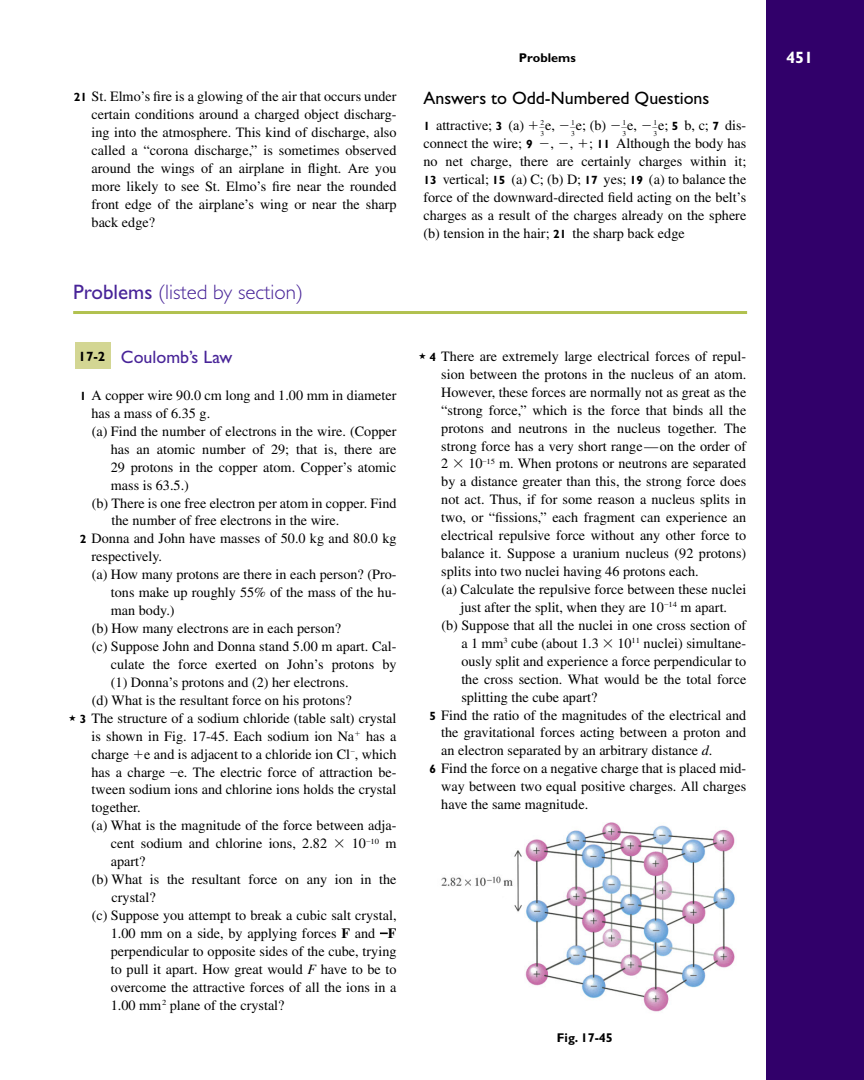
<style>
.page{position:relative;width:864px;height:1080px;background:#fff}
.page>*{position:absolute;margin:0;border:0;box-sizing:border-box;transform-origin:0 0}
.t1{font:300 20.85px "Gill Sans Std";color:#482498}
.t2{font:18px "Gill Sans Std";color:#000}
.t3{font:18px "Gill Sans Std";color:#482498}
.t4{font:700 16.5px "Gill Sans Std";color:#fff}
.t5{font:14.25px/18px "Times";color:#000;text-align:justify}
.t6{font:700 13.5px "Gill Sans Std";color:#000}
.t7{font:700 12.75px "Gill Sans Std";color:#000}
.t8{font:7.5px "Times";color:#000}
.s1{font-family:"Gill Sans Std";font-weight:700;font-size:12px}
.s2{font-size:14.25px}
.s3{font-weight:400}
.s4{font-weight:700}
.s5{font-style:italic}
</style>
<div class="page">
<div style="left:766px;top:0;width:98px;height:1080px;background:#31006a"></div>
<div style="left:75px;top:342px;width:36px;height:27px;background:#d3d693"></div>
<hr style="left:73px;top:311px;width:674px;height:3px;background:#b1c14f">
<img style="left:441px;top:822px;width:294px;height:190px">
<p class="t7" style="left:519px;top:53px;width:59px">Problems</p>
<p class="t5" style="left:92px;top:89px;width:307px;text-indent:-18px"><span class="s1">21</span> St. Elmo’s fire is a glowing of the air that occurs under certain conditions around a charged object discharg&shy;ing into the atmosphere. This kind of discharge, also called a “corona discharge,” is sometimes observed around the wings of an airplane in flight. Are you more likely to see St. Elmo’s fire near the rounded front edge of the airplane’s wing or near the sharp back edge?</p>
<p class="t2" style="left:424px;top:91px;width:287px">Answers to Odd-Numbered Questions</p>
<p class="t5" style="left:424px;top:118px;width:122px"><span class="s1">1</span> attractive; <span class="s1">3</span> (a) <sup>2</sup></p>
<p class="t8" style="left:540px;top:125px;width:36px">3<span class="s2">e,</span> 1</p>
<p class="t5" style="left:571px;top:118px;width:57px"><sub>3</sub>e; (b) <sup>1</sup></p>
<p class="t8" style="left:623px;top:125px;width:36px">3<span class="s2">e,</span> 1</p>
<p class="t5" style="left:653px;top:118px;width:94px"><sub>3</sub>e; <span class="s1">5</span> b, c; <span class="s1">7</span> dis-</p>
<p class="t5" style="left:424px;top:136px;width:324px;text-indent:127px">, , ; <span class="s1">11</span> Although the body has no net charge, there are certainly charges within it; <span class="s1">13</span> vertical; <span class="s1">15</span> (a) C; (b) D; <span class="s1">17</span> yes; <span class="s1">19</span> (a) to balance the force of the downward-directed field acting on the belt’s charges as a result of the charges already on the sphere (b) tension in the hair; <span class="s1">21</span> the sharp back edge</p>
<p class="t5" style="left:424px;top:136px;width:111px">connect the wire; <span class="s1">9</span></p>
<h1 class="t1" style="left:73px;top:284px;width:231px"><span class="s3">Problems</span> (listed by section)</h1>
<p class="t3" style="left:121px;top:350px;width:113px">Coulomb’s Law</p>
<p class="t5" style="left:80px;top:388px;width:318px"><span class="s1">1</span> A copper wire 90.0 cm long and 1.00 mm in diameter</p>
<p class="t5" style="left:92px;top:406px;width:120px">has a mass of 6.35 g.</p>
<p class="t5" style="left:92px;top:423px;width:306px">(a) Find the number of electrons in the wire. (Copper</p>
<p class="t5" style="left:111px;top:441px;width:287px">has an atomic number of 29; that is, there are</p>
<p class="t5" style="left:111px;top:459px;width:287px">29 protons in the copper atom. Copper’s atomic</p>
<p class="t5" style="left:111px;top:477px;width:80px">mass is 63.5.)</p>
<p class="t5" style="left:92px;top:495px;width:306px">(b) There is one free electron per atom in copper. Find</p>
<p class="t5" style="left:112px;top:513px;width:229px">the number of free electrons in the wire.</p>
<p class="t5" style="left:80px;top:531px;width:318px"><span class="s1">2</span> Donna and John have masses of 50.0 kg and 80.0 kg</p>
<p class="t5" style="left:92px;top:549px;width:72px">respectively.</p>
<p class="t5" style="left:92px;top:567px;width:306px">(a) How many protons are there in each person? (Pro-</p>
<p class="t5" style="left:111px;top:585px;width:287px">tons make up roughly 55% of the mass of the hu-</p>
<p class="t5" style="left:111px;top:603px;width:65px">man body.)</p>
<p class="t5" style="left:92px;top:621px;width:251px">(b) How many electrons are in each person?</p>
<p class="t5" style="left:92px;top:639px;width:306px">(c) Suppose John and Donna stand 5.00 m apart. Cal-</p>
<p class="t5" style="left:111px;top:657px;width:287px">culate the force exerted on John’s protons by</p>
<p class="t5" style="left:111px;top:675px;width:239px">(1) Donna’s protons and (2) her electrons.</p>
<p class="t5" style="left:92px;top:692px;width:262px">(d) What is the resultant force on his protons?</p>
<p class="t5" style="left:80px;top:710px;width:318px"><span class="s1">3</span> The structure of a sodium chloride (table salt) crystal</p>
<p class="t5" style="left:92px;top:728px;width:307px">is shown in Fig. 17-45. Each sodium ion Na has a</p>
<p class="t5" style="left:92px;top:746px;width:307px">charge e and is adjacent to a chloride ion Cl , which</p>
<p class="t5" style="left:92px;top:764px;width:307px">has a charge e. The electric force of attraction be-</p>
<p class="t5" style="left:92px;top:782px;width:307px">tween sodium ions and chlorine ions holds the crystal</p>
<p class="t5" style="left:92px;top:800px;width:51px">together.</p>
<p class="t5" style="left:92px;top:818px;width:306px">(a) What is the magnitude of the force between adja-</p>
<p class="t5" style="left:111px;top:836px;width:287px">cent sodium and chlorine ions, 2.82 ✓ 10 <sup>10</sup> m</p>
<p class="t5" style="left:111px;top:854px;width:36px">apart?</p>
<p class="t5" style="left:92px;top:872px;width:306px">(b) What is the resultant force on any ion in the</p>
<p class="t5" style="left:112px;top:890px;width:46px">crystal?</p>
<p class="t5" style="left:92px;top:908px;width:306px">(c) Suppose you attempt to break a cubic salt crystal,</p>
<p class="t5" style="left:111px;top:926px;width:287px">1.00 mm on a side, by applying forces <span class="s4">F</span> and <span class="s4">F</span></p>
<p class="t5" style="left:111px;top:944px;width:287px">perpendicular to opposite sides of the cube, trying</p>
<p class="t5" style="left:111px;top:962px;width:287px">to pull it apart. How great would <span class="s5">F</span> have to be to</p>
<p class="t5" style="left:111px;top:979px;width:287px">overcome the attractive forces of all the ions in a</p>
<p class="t5" style="left:111px;top:997px;width:175px">1.00 mm<sup>2</sup> plane of the crystal?</p>
<p class="t6" style="left:79px;top:352px;width:28px">17-2</p>
<p class="t5" style="left:429px;top:349px;width:318px"><span class="s1">4</span> There are extremely large electrical forces of repul-</p>
<p class="t5" style="left:441px;top:366px;width:307px">sion between the protons in the nucleus of an atom.</p>
<p class="t5" style="left:441px;top:384px;width:307px">However, these forces are normally not as great as the</p>
<p class="t5" style="left:441px;top:402px;width:307px">“strong force,” which is the force that binds all the</p>
<p class="t5" style="left:441px;top:420px;width:307px">protons and neutrons in the nucleus together. The</p>
<p class="t5" style="left:441px;top:438px;width:307px">strong force has a very short range—on the order of</p>
<p class="t5" style="left:441px;top:456px;width:307px">2 ✓ 10 <sup>15</sup> m. When protons or neutrons are separated</p>
<p class="t5" style="left:441px;top:474px;width:307px">by a distance greater than this, the strong force does</p>
<p class="t5" style="left:441px;top:492px;width:307px">not act. Thus, if for some reason a nucleus splits in</p>
<p class="t5" style="left:441px;top:510px;width:307px">two, or “fissions,” each fragment can experience an</p>
<p class="t5" style="left:441px;top:528px;width:307px">electrical repulsive force without any other force to</p>
<p class="t5" style="left:441px;top:546px;width:307px">balance it. Suppose a uranium nucleus (92 protons)</p>
<p class="t5" style="left:441px;top:564px;width:259px">splits into two nuclei having 46 protons each.</p>
<p class="t5" style="left:441px;top:582px;width:306px">(a) Calculate the repulsive force between these nuclei</p>
<p class="t5" style="left:461px;top:600px;width:268px">just after the split, when they are 10 <sup>14</sup> m apart.</p>
<p class="t5" style="left:441px;top:618px;width:306px">(b) Suppose that all the nuclei in one cross section of</p>
<p class="t5" style="left:461px;top:635px;width:286px">a 1 mm<sup>3</sup> cube (about 1.3 ✓ 10<sup>11</sup> nuclei) simultane-</p>
<p class="t5" style="left:461px;top:653px;width:286px">ously split and experience a force perpendicular to</p>
<p class="t5" style="left:461px;top:671px;width:286px">the cross section. What would be the total force</p>
<p class="t5" style="left:461px;top:689px;width:138px">splitting the cube apart?</p>
<p class="t5" style="left:429px;top:707px;width:318px"><span class="s1">5</span> Find the ratio of the magnitudes of the electrical and</p>
<p class="t5" style="left:441px;top:725px;width:307px">the gravitational forces acting between a proton and</p>
<p class="t5" style="left:441px;top:743px;width:273px">an electron separated by an arbitrary distance <span class="s5">d</span>.</p>
<p class="t5" style="left:429px;top:761px;width:318px"><span class="s1">6</span> Find the force on a negative charge that is placed mid-</p>
<p class="t5" style="left:441px;top:779px;width:307px">way between two equal positive charges. All charges</p>
<p class="t5" style="left:441px;top:797px;width:148px">have the same magnitude.</p>
<p class="t7" style="left:557px;top:1033px;width:57px">Fig. 17-45</p>
<p class="t4" style="left:786px;top:51px;width:29px">451</p>
</div>
